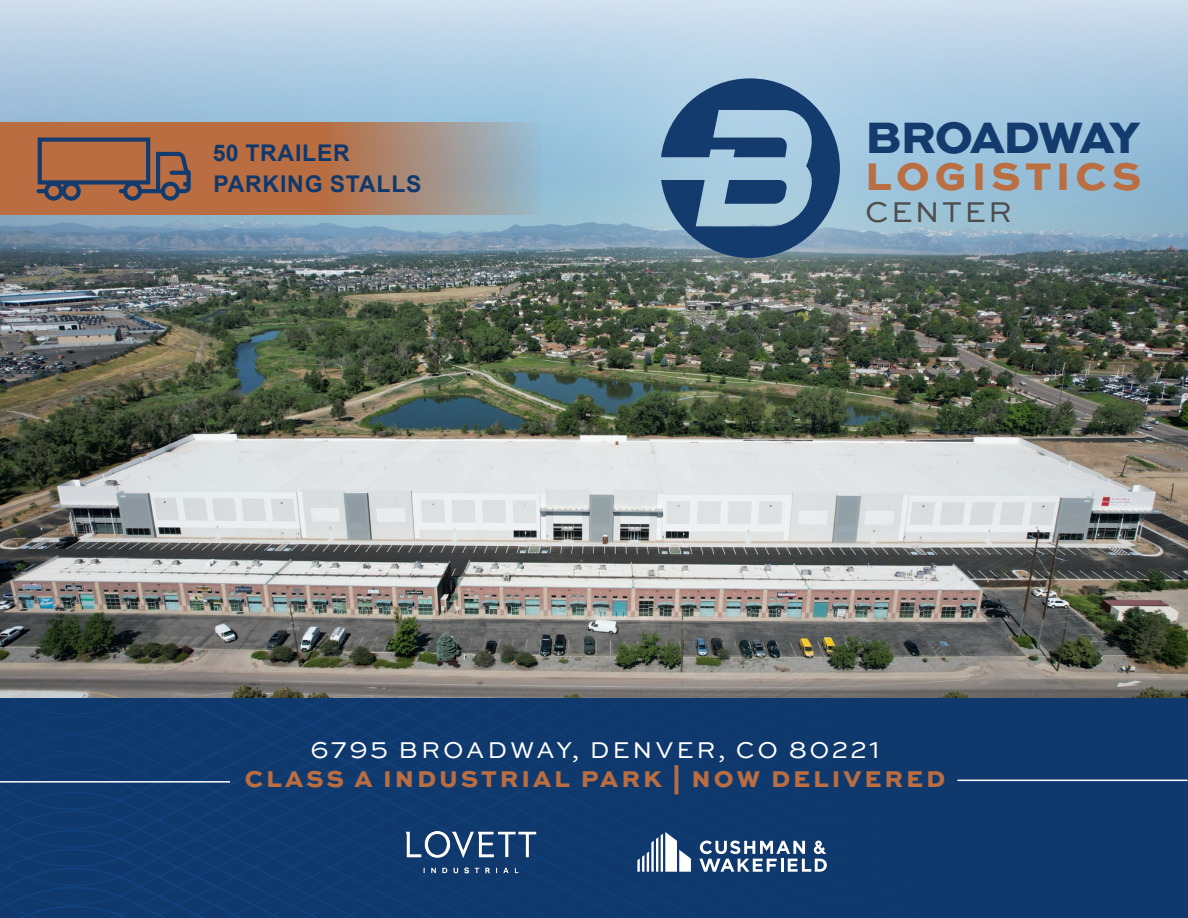
<style>
.page{position:relative;width:1188px;height:918px;background:#fff}
.page>*{position:absolute;margin:0;border:0;box-sizing:border-box;transform-origin:0 0}
.t1{font:800 46.35px "Sweet Sans Pro";letter-spacing:-.055em;color:#143b6e}
.t2{font:800 40.65px "Sweet Sans Pro";letter-spacing:.115em;color:#ba6e41}
.t3{font:30.15px "Sweet Sans Pro";letter-spacing:.075em;color:#4d4d4d}
.t4{font:800 24.15px "Sweet Sans Pro";letter-spacing:.12em;color:#b96d40}
.t5{font:24.15px "Sweet Sans Pro";letter-spacing:.115em;color:#fff}
.t6{font:700 22.95px/31.2px "Arial";letter-spacing:.035em;color:#0f396d}
</style>
<div class="page">
<img style="left:0;top:278px;width:1188px;height:421px">
<div style="left:0;top:699px;width:1188px;height:17px;background:#0f396d"></div>
<div style="left:0;top:716px;width:1188px;height:19px;background:#0f396d"></div>
<div style="left:0;top:735px;width:1188px;height:19px;background:#0f396d"></div>
<div style="left:0;top:754px;width:1188px;height:19px;background:#0f396d"></div>
<svg style="left:0;top:773px;width:1188px;height:19px;fill:#0f396d"></svg>
<div style="left:0;top:792px;width:1188px;height:19px;background:#0f396d"></div>
<div style="left:0;top:811px;width:1188px;height:19px;background:#0f396d"></div>
<div style="left:0;top:830px;width:1188px;height:19px;background:#0f396d"></div>
<svg style="left:0;top:849px;width:1188px;height:18px;fill:#0f396d"></svg>
<div style="left:0;top:867px;width:1188px;height:19px;background:#0f396d"></div>
<div style="left:0;top:886px;width:1188px;height:32px;background:#0f396d"></div>
<img style="left:382px;top:823px;width:177px;height:58px">
<svg style="left:637px;top:832px;width:54px;height:40px"></svg>
<svg style="left:699px;top:841px;width:128px;height:31px"></svg>
<hr style="left:0;top:781px;width:230px;height:2px;background:#fff">
<hr style="left:957px;top:780px;width:231px;height:1px;background:#fff">
<svg style="left:0;top:0;width:497px;height:278px"></svg>
<img style="left:497px;top:0;width:691px;height:426px">
<svg style="left:661px;top:78px;width:179px;height:180px"></svg>
<svg style="left:0;top:122px;width:542px;height:93px;fill:#b86d40"></svg>
<svg style="left:37px;top:138px;width:154px;height:63px"></svg>
<p class="t6" style="left:213px;top:137px;width:210px">50 TRAILER<br>PARKING STALLS</p>
<p class="t1" style="left:865px;top:101px;width:276px">BROADWAY</p>
<p class="t2" style="left:865px;top:144px;width:278px">LOGISTICS</p>
<p class="t3" style="left:865px;top:190px;width:148px">CENTER</p>
<p class="t5" style="left:311px;top:733px;width:571px">6795 BROADWAY, DENVER, CO 80221</p>
<p class="t4" style="left:245px;top:760px;width:702px">CLASS A INDUSTRIAL PARK | NOW DELIVERED</p>
</div>
